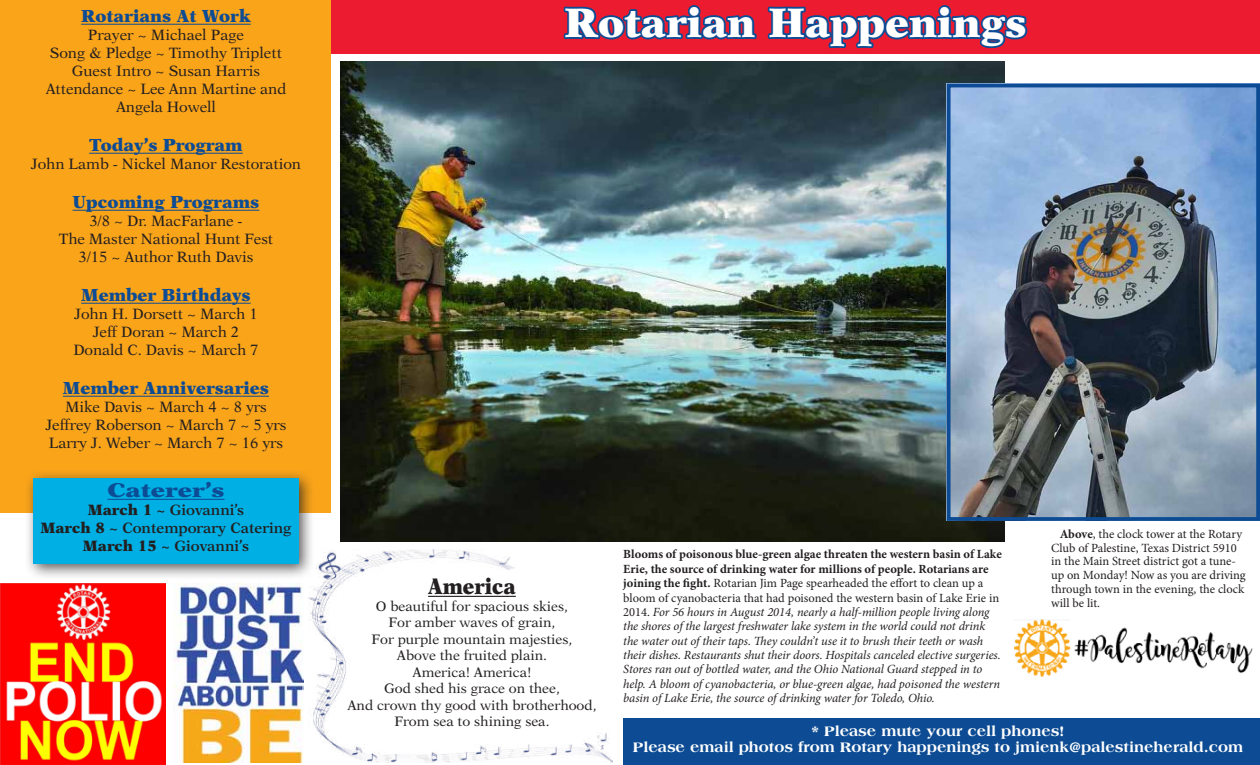
<style>
.page{position:relative;width:1260px;height:765px;background:#fff}
.page>*{position:absolute;margin:0;border:0;box-sizing:border-box;transform-origin:0 0}
.t1{font:900 41.25px "New Aster";color:#fff}
.t2{font:900 22.5px "New Aster";color:#231f20;scale:.9 1}
.t3{font:900 20px "New Aster";color:#0d4c94;scale:1.25 1}
.t4{font:900 17.5px "New Aster";color:#0d4c94}
.t5{font:15px/18px "New Aster";letter-spacing:-.005em;color:#231f20;text-align:center}
.t6{font:600 15px/18px "New Aster";color:#231f20;text-align:center}
.t7{font:800 14.75px/16px "Americana";color:#fff;text-align:center}
.t8{font:13.75px/16.5px "New Aster";color:#231f20;text-align:center}
.t9{font:italic 12.5px/14.4px "Minion Pro";letter-spacing:-.01em;color:#231f20}
.t10{font:12.5px/13.8px "Minion Pro";color:#231f20}
.s1{font-weight:900}
.s2{font-weight:700;font-style:normal}
.s3{font-style:normal}
.s4{font-weight:700}
</style>
<div class="page">
<div style="left:1px;top:0;width:330px;height:512px;background:#faa41a"></div>
<hr style="left:81px;top:24px;width:170px;height:1px;background:#0d4c94">
<hr style="left:89px;top:153px;width:154px;height:1px;background:#0d4c94">
<hr style="left:73px;top:210px;width:186px;height:1px;background:#0d4c94">
<hr style="left:81px;top:303px;width:170px;height:1px;background:#0d4c94">
<hr style="left:63px;top:396px;width:206px;height:1px;background:#0d4c94">
<div style="left:623px;top:718px;width:637px;height:47px;background:#0d4c94"></div>
<div style="left:331px;top:0;width:929px;height:53px;background:#ed1b2f"></div>
<svg style="left:563px;top:5px;width:194px;height:35px"></svg>
<svg style="left:767px;top:5px;width:261px;height:44px"></svg>
<img style="left:1014px;top:619px;width:239px;height:58px">
<div style="left:25px;top:469px;width:290px;height:111px;background:#231f20;opacity:.75"></div>
<div style="left:33px;top:478px;width:266px;height:86px;background:#00afe3"></div>
<hr style="left:107px;top:499px;width:118px;height:1px;background:#0d4c94">
<img style="left:1px;top:584px;width:165px;height:181px">
<img style="left:173px;top:584px;width:131px;height:178px">
<img style="left:309px;top:549px;width:303px;height:213px">
<hr style="left:428px;top:596px;width:88px;height:1px;background:#231f20">
<img style="left:340px;top:62px;width:664px;height:480px">
<img style="left:952px;top:89px;width:303px;height:427px">
<div style="left:947px;top:84px;width:313px;height:437px;border:4px solid #0d4c94"></div>
<h3 class="t4" style="left:81px;top:6px;width:171px">Rotarians At Work</h3>
<p class="t5" style="left:46px;top:26px;width:242px">Prayer ~ Michael Page<br>Song &amp; Pledge ~ Timothy Triplett<br>Guest Intro ~ Susan Harris<br>Attendance ~ Lee Ann Martine and<br>Angela Howell</p>
<h3 class="t4" style="left:89px;top:135px;width:155px">Today’s Program</h3>
<p class="t5" style="left:31px;top:155px;width:272px">John Lamb - Nickel Manor Restoration</p>
<h3 class="t4" style="left:73px;top:192px;width:188px">Upcoming Programs</h3>
<p class="t5" style="left:59px;top:212px;width:216px">3/8 ~ Dr. MacFarlane -<br>The Master National Hunt Fest<br>3/15 ~ Author Ruth Davis</p>
<h3 class="t4" style="left:81px;top:285px;width:171px">Member Birthdays</h3>
<p class="t5" style="left:73px;top:305px;width:187px">John H. Dorsett ~ March 1<br>Jeff Doran ~ March 2<br>Donald C. Davis ~ March 7</p>
<h3 class="t4" style="left:63px;top:378px;width:208px">Member Anniversaries</h3>
<p class="t5" style="left:45px;top:398px;width:243px">Mike Davis ~ March 4 ~ 8 yrs<br>Jeffrey Roberson ~ March 7 ~ 5 yrs<br>Larry J. Weber ~ March 7 ~ 16 yrs</p>
<h3 class="t3" style="left:107px;top:478px;width:95px">Caterer’s</h3>
<p class="t6" style="left:40px;top:501px;width:253px"><span class="s1">March 1</span> ~ Giovanni’s<br><span class="s1">March 8</span> ~ Contemporary Catering<br><span class="s1">March 15</span> ~ Giovanni’s</p>
<h1 class="t1" style="left:565px;top:-2px;width:464px">Rotarian Happenings</h1>
<h2 class="t2" style="left:428px;top:573px;width:99px">America</h2>
<p class="t8" style="left:347px;top:597px;width:251px">O beautiful for spacious skies,<br>For amber waves of grain,<br>For purple mountain majesties,<br>Above the fruited plain.<br>America! America!<br>God shed his grace on thee,<br>And crown thy good with brotherhood,<br>From sea to shining sea.</p>
<p class="t9" style="left:623px;top:547px;width:380px"><span class="s2">Blooms of poisonous blue-green algae threaten the western basin of Lake Erie, the source of drinking water for millions of people. Rotarians are joining the fight.</span> <span class="s3">Rotarian Jim Page spearheaded the effort to clean up a bloom of cyanobacteria that had poisoned the western basin of Lake Erie in 2014.</span> For 56 hours in August 2014, nearly a half-million people living along the shores of the largest freshwater lake system in the world could not drink the water out of their taps. They couldn’t use it to brush their teeth or wash their dishes. Restaurants shut their doors. Hospitals canceled elective surgeries.<br>Stores ran out of bottled water, and the Ohio National Guard stepped in to help. A bloom of cyanobacteria, or blue-green algae, had poisoned the western basin of Lake Erie, the source of drinking water for Toledo, Ohio.</p>
<p class="t10" style="left:1051px;top:527px;width:196px;text-indent:9px"><span class="s4">Above</span>, the clock tower at the Rotary<br>Club of Palestine, Texas District 5910 in the Main Street district got a tune&shy;up on Monday! Now as you are driving through town in the evening, the clock will be lit.</p>
<p class="t7" style="left:633px;top:723px;width:612px">* Please mute your cell phones!<br>Please email photos from Rotary happenings to jmienk@palestineherald.com</p>
</div>
